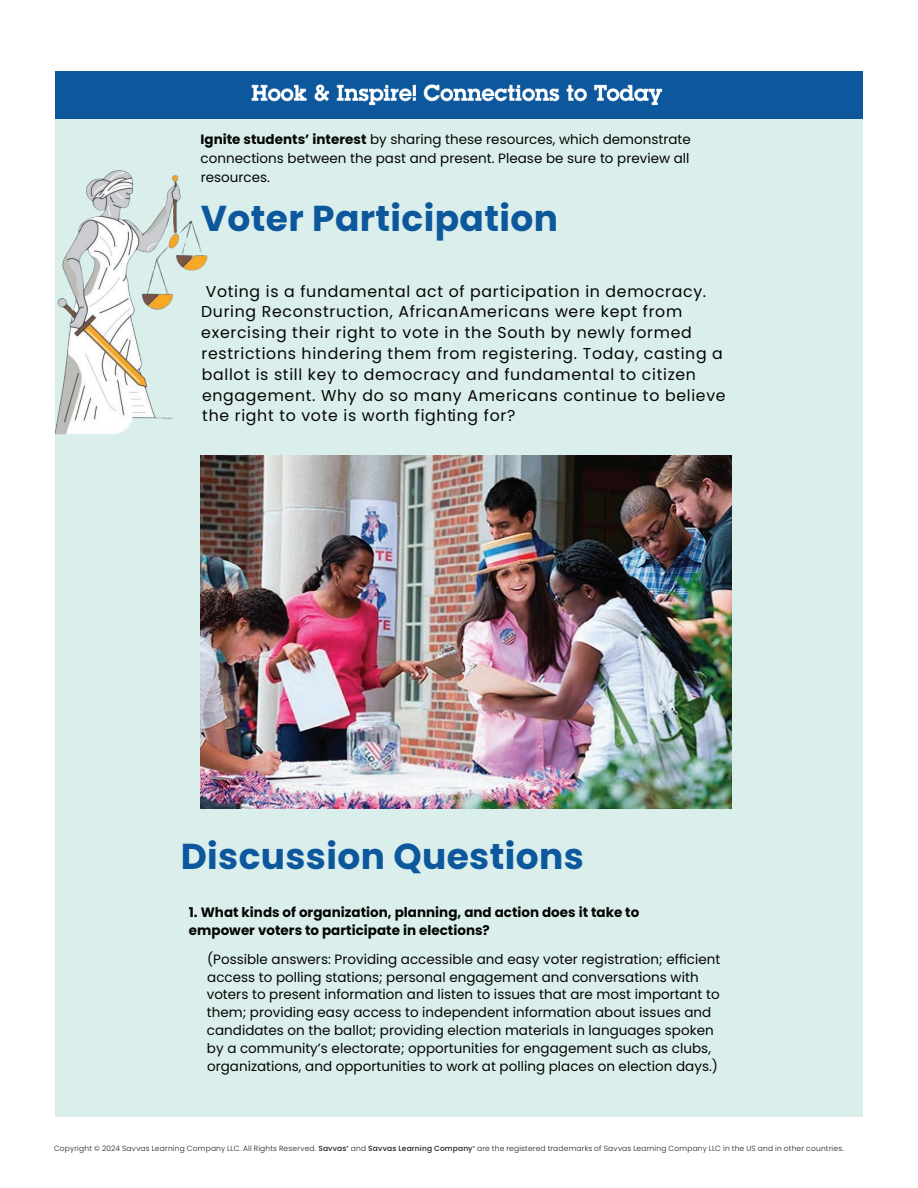
<style>
.page{position:relative;width:918px;height:1188px;background:#fff}
.page>*{position:absolute;margin:0;border:0;box-sizing:border-box;transform-origin:0 0}
.t1{font:700 36px "Poppins";letter-spacing:.01em;color:#0d589c}
.t2{font:15.75px/20.9px "Poppins";letter-spacing:.045em;color:#040503}
.t3{font:13.5px/17.9px "Poppins";color:#040503;text-align:justify}
.t4{font:700 13.5px/17.9px "Poppins";color:#040503}
.t5{font:300 7.5px "Poppins";letter-spacing:.025em;color:#231f20}
.s1{font-weight:700}
.s2{font-weight:500}
</style>
<div class="page">
<div style="left:55px;top:71px;width:808px;height:1046px;background:#daefec"></div>
<img style="left:201px;top:456px;width:530px;height:353px">
<img style="left:55px;top:71px;width:808px;height:48px">
<img style="left:55px;top:170px;width:208px;height:341px">
<p class="t3" style="left:200px;top:130px;width:492px;line-height:18.8px"><span class="s1">Ignite students’ interest</span> by sharing these resources, which demonstrate connections between the past and present. Please be sure to preview all resources.</p>
<h1 class="t1" style="left:201px;top:198px;width:359px">Voter Participation</h1>
<p class="t2" style="left:201px;top:281px;width:526px">Voting is a fundamental act of participation in democracy.<br>During Reconstruction, AfricanAmericans were kept from exercising their right to vote in the South by newly formed restrictions hindering them from registering. Today, casting a ballot is still key to democracy and fundamental to citizen engagement. Why do so many Americans continue to believe the right to vote is worth fighting for?</p>
<h1 class="t1" style="left:181px;top:836px;width:405px">Discussion Questions</h1>
<p class="t4" style="left:189px;top:903px;width:452px">1. What kinds of organization, planning, and action does it take to empower voters to participate in elections?</p>
<p class="t3" style="left:207px;top:950px;width:515px;text-align:left">(Possible answers: Providing accessible and easy voter registration; efficient access to polling stations; personal engagement and conversations with voters to present information and listen to issues that are most important to them; providing easy access to independent information about issues and candidates on the ballot; providing election materials in languages spoken by a community’s electorate; opportunities for engagement such as clubs, organizations, and opportunities to work at polling places on election days.)</p>
<p class="t5" style="left:54px;top:1144px;width:791px">Copyright © 2024 Savvas Learning Company LLC. All Rights Reserved. <span class="s2">Savvas</span><sup>®</sup> and <span class="s2">Savvas Learning Company</span><sup>®</sup> are the registered trademarks of Savvas Learning Company LLC in the US and in other countries.</p>
</div>
